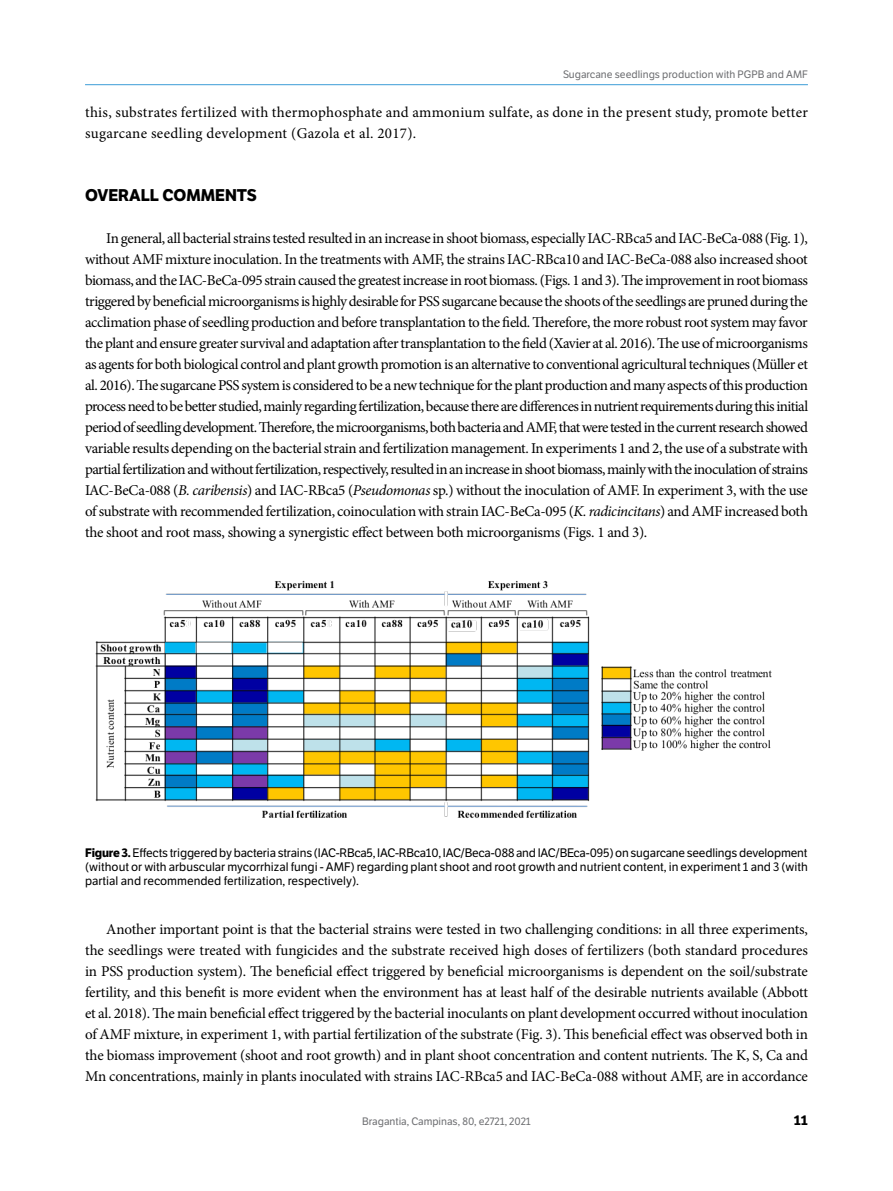
<style>
.page{position:relative;width:893px;height:1191px;background:#fff}
.page>*{position:absolute;margin:0;border:0;box-sizing:border-box;transform-origin:0 0}
.t1{font:700 16.5px "LFT Etica";color:#000}
.t2{font:15px/21px "Minion Pro";letter-spacing:.01em;color:#000;text-align:justify}
.t3{font:700 13.5px "LFT Etica";color:#000}
.t4{font:12px/14.4px "LFT Etica";color:#000;text-align:justify}
.t5{font:10.5px "LFT Etica";color:#6d6e71}
.s1{font-style:italic}
.s2{font-weight:700}
</style>
<div class="page">
<hr style="left:85px;top:84px;width:723px;height:1px;background:#3c9cd7">
<img style="left:95px;top:580px;width:677px;height:238px">
<p class="t5" style="left:563px;top:68px;width:246px">Sugarcane seedlings production with PGPB and AMF</p>
<p class="t2" style="left:85px;top:102px;width:724px">this, substrates fertilized with thermophosphate and ammonium sulfate, as done in the present study, promote better sugarcane seedling development (Gazola et al. 2017).</p>
<p class="t1" style="left:85px;top:185px;width:174px">OVERALL COMMENTS</p>
<p class="t2" style="left:85px;top:228px;width:725px;text-indent:21px">In general, all bacterial strains tested resulted in an increase in shoot biomass, especially IAC-RBca5 and IAC-BeCa-088 (Fig. 1), without AMF mixture inoculation. In the treatments with AMF, the strains IAC-RBca10 and IAC-BeCa-088 also increased shoot biomass, and the IAC-BeCa-095 strain caused the greatest increase in root biomass. (Figs. 1 and 3). The improvement in root biomass triggered by beneficial microorganisms is highly desirable for PSS sugarcane because the shoots of the seedlings are pruned during the acclimation phase of seedling production and before transplantation to the field. Therefore, the more robust root system may favor the plant and ensure greater survival and adaptation after transplantation to the field (Xavier at al. 2016). The use of microorganisms as agents for both biological control and plant growth promotion is an alternative to conventional agricultural techniques (Müller et al. 2016). The sugarcane PSS system is considered to be a new technique for the plant production and many aspects of this production process need to be better studied, mainly regarding fertilization, because there are differences in nutrient requirements during this initial period of seedling development. Therefore, the microorganisms, both bacteria and AMF, that were tested in the current research showed variable results depending on the bacterial strain and fertilization management. In experiments 1 and 2, the use of a substrate with partial fertilization and without fertilization, respectively, resulted in an increase in shoot biomass, mainly with the inoculation of strains IAC-BeCa-088 (<span class="s1">B. caribensis</span>) and IAC-RBca5 (<span class="s1">Pseudomonas</span> sp.) without the inoculation of AMF. In experiment 3, with the use of substrate with recommended fertilization, coinoculation with strain IAC-BeCa-095 (<span class="s1">K. radicincitans</span>) and AMF increased both the shoot and root mass, showing a synergistic effect between both microorganisms (Figs. 1 and 3).</p>
<p class="t4" style="left:85px;top:845px;width:724px"><span class="s2">Figure 3.</span> Effects triggered by bacteria strains (IAC-RBca5, IAC-RBca10, IAC/Beca-088 and IAC/BEca-095) on sugarcane seedlings development (without or with arbuscular mycorrhizal fungi - AMF) regarding plant shoot and root growth and nutrient content, in experiment 1 and 3 (with partial and recommended fertilization, respectively).</p>
<p class="t2" style="left:85px;top:918px;width:724px;text-indent:21px">Another important point is that the bacterial strains were tested in two challenging conditions: in all three experiments, the seedlings were treated with fungicides and the substrate received high doses of fertilizers (both standard procedures in PSS production system). The beneficial effect triggered by beneficial microorganisms is dependent on the soil/substrate fertility, and this benefit is more evident when the environment has at least half of the desirable nutrients available (Abbott et al. 2018). The main beneficial effect triggered by the bacterial inoculants on plant development occurred without inoculation of AMF mixture, in experiment 1, with partial fertilization of the substrate (Fig. 3). This beneficial effect was observed both in the biomass improvement (shoot and root growth) and in plant shoot concentration and content nutrients. The K, S, Ca and Mn concentrations, mainly in plants inoculated with strains IAC-RBca5 and IAC-BeCa-088 without AMF, are in accordance</p>
<p class="t5" style="left:362px;top:1115px;width:170px">Bragantia, Campinas, 80, e2721, 2021</p>
<p class="t3" style="left:794px;top:1112px;width:15px">11</p>
</div>
